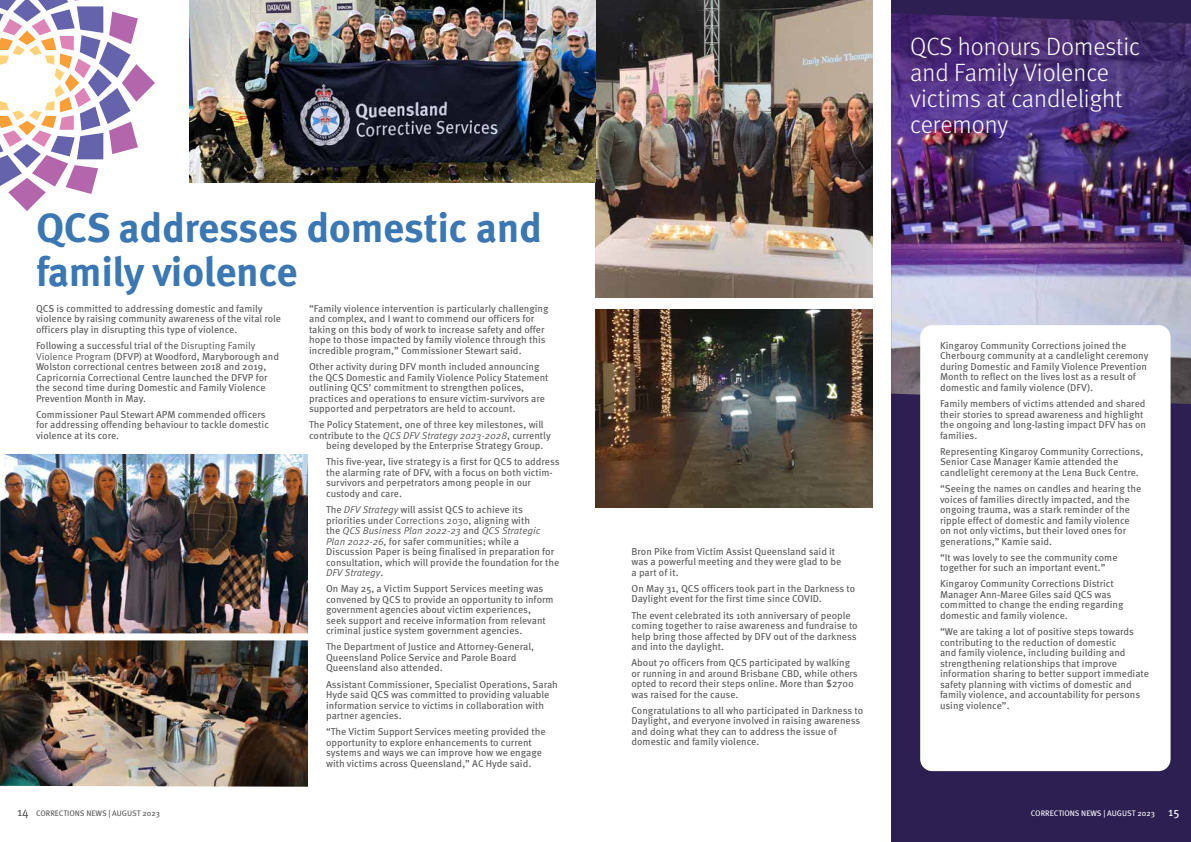
<style>
.page{position:relative;width:1191px;height:842px;background:#fff}
.page>*{position:absolute;margin:0;border:0;box-sizing:border-box;transform-origin:0 0}
.t1{font:700 41px/43px "Meta OT";letter-spacing:-.01em;color:#3a77b3}
.t2{font:300 25px/26px "Meta OT";color:#fff}
.t3{font:10px/10.5px "Meta OT";color:#58595b}
.t4{font:8px "Meta OT";color:#58595b}
.t5{font:8px "Meta OT";color:#fff}
.s1{font-style:inherit}
.s2{font-style:italic}
.s3{font-size:12px}
</style>
<div class="page">
<div style="left:891px;top:0;width:300px;height:842px;background:#2d1f51"></div>
<img style="left:891px;top:13px;width:300px;height:391px">
<img style="left:595px;top:0;width:277px;height:298px">
<div style="left:920px;top:325px;width:250px;height:446px;background:#fff;border-radius:12px"></div>
<img style="left:0;top:640px;width:308px;height:147px">
<svg style="left:0;top:0;width:155px;height:211px"></svg>
<img style="left:0;top:454px;width:308px;height:180px">
<img style="left:595px;top:309px;width:277px;height:198px">
<img style="left:190px;top:0;width:405px;height:182px">
<h1 class="t1" style="left:36px;top:207px;width:507px">QCS addresses domestic and family violence</h1>
<p class="t3" style="left:36px;top:303px;width:247px">QCS is committed to addressing domestic and family violence by raising community awareness of the vital role officers play in disrupting this type of violence.</p>
<p class="t3" style="left:36px;top:340px;width:244px">Following a successful trial of the <span class="s1">Disrupting Family Violence Program</span> (DFVP) at Woodford, Maryborough and Wolston correctional centres between 2018 and 2019, Capricornia Correctional Centre launched the DFVP for the second time during Domestic and Family Violence Prevention Month in May.</p>
<p class="t3" style="left:36px;top:409px;width:234px">Commissioner Paul Stewart APM commended officers for addressing offending behaviour to tackle domestic violence at its core.</p>
<p class="t3" style="left:309px;top:303px;width:241px">“Family violence intervention is particularly challenging and complex, and I want to commend our officers for taking on this body of work to increase safety and offer hope to those impacted by family violence through this incredible program,” Commissioner Stewart said.</p>
<p class="t3" style="left:309px;top:361px;width:241px">Other activity during DFV month included announcing the QCS Domestic and Family Violence Policy Statement outlining QCS’ commitment to strengthen polices, practices and operations to ensure victim-survivors are supported and perpetrators are held to account.</p>
<p class="t3" style="left:309px;top:420px;width:236px">The Policy Statement, one of three key milestones, will</p>
<p class="t3" style="left:309px;top:430px;width:243px">contribute to the <span class="s2">QCS DFV Strategy 2023-2028</span>, currently</p>
<p class="t3" style="left:326px;top:441px;width:219px">being developed by the Enterprise Strategy Group.</p>
<p class="t3" style="left:326px;top:457px;width:235px">This five-year, live strategy is a first for QCS to address the alarming rate of DFV, with a focus on both victim&shy;survivors and perpetrators among people in our custody and care.</p>
<p class="t3" style="left:326px;top:504px;width:235px">The <span class="s2">DFV Strategy</span> will assist QCS to achieve its priorities under <span class="s1">Corrections 2030</span>, aligning with<br>the <span class="s2">QCS Business Plan 2022-23</span> and <span class="s2">QCS Strategic Plan 2022-26,</span> for safer communities; while a Discussion Paper is being finalised in preparation for consultation, which will provide the foundation for the <span class="s2">DFV Strategy</span>.</p>
<p class="t3" style="left:326px;top:584px;width:229px">On May 25, a Victim Support Services meeting was convened by QCS to provide an opportunity to inform government agencies about victim experiences, seek support and receive information from relevant criminal justice system government agencies.</p>
<p class="t3" style="left:326px;top:642px;width:209px">The Department of Justice and Attorney-General,<br>Queensland Police Service and Parole Board<br>Queensland also attended.</p>
<p class="t3" style="left:326px;top:679px;width:233px">Assistant Commissioner, Specialist Operations, Sarah Hyde said QCS was committed to providing valuable information service to victims in collaboration with partner agencies.</p>
<p class="t3" style="left:326px;top:727px;width:221px">“The Victim Support Services meeting provided the opportunity to explore enhancements to current systems and ways we can improve how we engage with victims across Queensland,” AC Hyde said.</p>
<h2 class="t2" style="left:910px;top:34px;width:231px">QCS honours Domestic and Family Violence victims at candlelight ceremony</h2>
<p class="t3" style="left:631px;top:546px;width:211px">Bron Pike from Victim Assist Queensland said it was a powerful meeting and they were glad to be a part of it.</p>
<p class="t3" style="left:631px;top:583px;width:225px">On May 31, QCS officers took part in the Darkness to<br>Daylight event for the first time since COVID.</p>
<p class="t3" style="left:631px;top:610px;width:228px">The event celebrated its 10th anniversary of people coming together to raise awareness and fundraise to help bring those affected by DFV out of the darkness and into the daylight.</p>
<p class="t3" style="left:631px;top:658px;width:228px">About 70 officers from QCS participated by walking or running in and around Brisbane CBD, while others opted to record their steps online. More than $2700 was raised for the cause.</p>
<p class="t3" style="left:631px;top:705px;width:233px">Congratulations to all who participated in Darkness to Daylight, and everyone involved in raising awareness and doing what they can to address the issue of domestic and family violence.</p>
<p class="t3" style="left:940px;top:340px;width:210px">Kingaroy Community Corrections joined the Cherbourg community at a candlelight ceremony during Domestic and Family Violence Prevention Month to reflect on the lives lost as a result of domestic and family violence (DFV).</p>
<p class="t3" style="left:940px;top:399px;width:207px">Family members of victims attended and shared their stories to spread awareness and highlight the ongoing and long-lasting impact DFV has on families.</p>
<p class="t3" style="left:940px;top:446px;width:205px">Representing Kingaroy Community Corrections,<br>Senior Case Manager Kamie attended the candlelight ceremony at the Lena Buck Centre.</p>
<p class="t3" style="left:940px;top:483px;width:203px">“Seeing the names on candles and hearing the voices of families directly impacted, and the ongoing trauma, was a stark reminder of the ripple effect of domestic and family violence on not only victims, but their loved ones for generations,” Kamie said.</p>
<p class="t3" style="left:940px;top:552px;width:179px">“It was lovely to see the community come together for such an important event.”</p>
<p class="t3" style="left:940px;top:579px;width:185px">Kingaroy Community Corrections District Manager Ann-Maree Giles said QCS was committed to change the ending regarding domestic and family violence.</p>
<p class="t3" style="left:940px;top:626px;width:210px">“We are taking a lot of positive steps towards contributing to the reduction of domestic<br>and family violence, including building and strengthening relationships that improve information sharing to better support immediate safety planning with victims of domestic and family violence, and accountability for persons using violence”.</p>
<p class="t4" style="left:17px;top:808px;width:144px"><span class="s3">14</span> CORRECTIONS NEWS | AUGUST 2023</p>
<p class="t5" style="left:1031px;top:808px;width:150px">CORRECTIONS NEWS | AUGUST 2023 <span class="s3">15</span></p>
</div>
